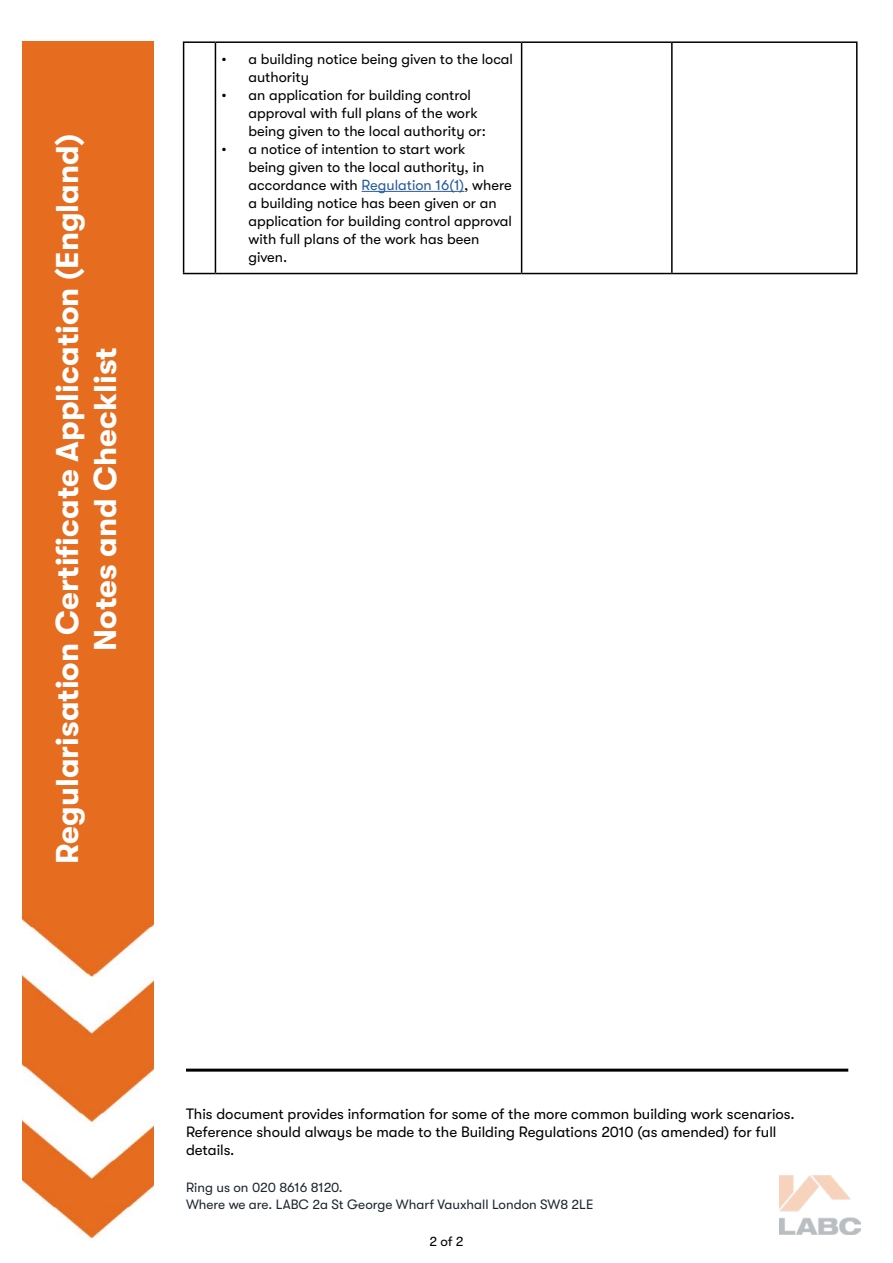
<style>
.page{position:relative;width:893px;height:1263px;background:#fff}
.page>*{position:absolute;margin:0;border:0;box-sizing:border-box;transform-origin:0 0}
.t1{font:700 31.5px/37.8px "GT Walsheim";color:#fff;text-align:center}
.t2{font:15px/18px "GT Walsheim";color:#000}
.t3{font:14.7px/18px "GT Walsheim";color:#000}
.t4{font:13.5px/16.2px "GT Walsheim";color:#1b2730}
.t5{font:13.5px "GT Walsheim";color:#000}
.s1{color:#275b9b}
</style>
<div class="page">
<hr style="left:183px;top:41px;width:32px;height:2px;background:#000">
<hr style="left:183px;top:43px;width:1px;height:230px;background:#000">
<hr style="left:215px;top:41px;width:307px;height:2px;background:#000">
<hr style="left:215px;top:43px;width:1px;height:230px;background:#000">
<hr style="left:522px;top:41px;width:150px;height:2px;background:#000">
<hr style="left:521px;top:43px;width:1px;height:230px;background:#000">
<hr style="left:672px;top:41px;width:185px;height:2px;background:#000">
<hr style="left:671px;top:43px;width:2px;height:230px;background:#000">
<hr style="left:856px;top:43px;width:1px;height:230px;background:#000">
<hr style="left:183px;top:273px;width:32px;height:1px;background:#000">
<hr style="left:215px;top:273px;width:307px;height:1px;background:#000">
<hr style="left:522px;top:273px;width:150px;height:1px;background:#000">
<hr style="left:672px;top:273px;width:185px;height:1px;background:#000">
<hr style="left:362px;top:191px;width:102px;height:1px;background:#275b9b">
<img style="left:779px;top:1176px;width:81px;height:59px">
<img style="left:22px;top:41px;width:131px;height:1198px">
<hr style="left:186px;top:1068px;width:662px;height:3px;background:#000">
<h1 class="t1" style="left:49px;top:864px;width:731px;rotate:-90deg">Regularisation Certificate Application (England)<br>Notes and Checklist</h1>
<p class="t3" style="left:248px;top:50px;width:266px;text-indent:-27px">• a building notice being given to the local authority</p>
<p class="t3" style="left:248px;top:86px;width:239px;text-indent:-27px">• an application for building control approval with full plans of the work being given to the local authority or:</p>
<p class="t3" style="left:248px;top:140px;width:265px;text-indent:-27px">• a notice of intention to start work<br>being given to the local authority, in accordance with <span class="s1">Regulation 16(1)</span>, where a building notice has been given or an application for building control approval with full plans of the work has been given.</p>
<p class="t2" style="left:186px;top:1104px;width:610px">This document provides information for some of the more common building work scenarios.<br>Reference should always be made to the Building Regulations 2010 (as amended) for full details.</p>
<p class="t4" style="left:186px;top:1180px;width:409px">Ring us on 020 8616 8120.<br>Where we are. LABC 2a St George Wharf Vauxhall London SW8 2LE</p>
<p class="t5" style="left:429px;top:1234px;width:36px">2 of 2</p>
</div>
